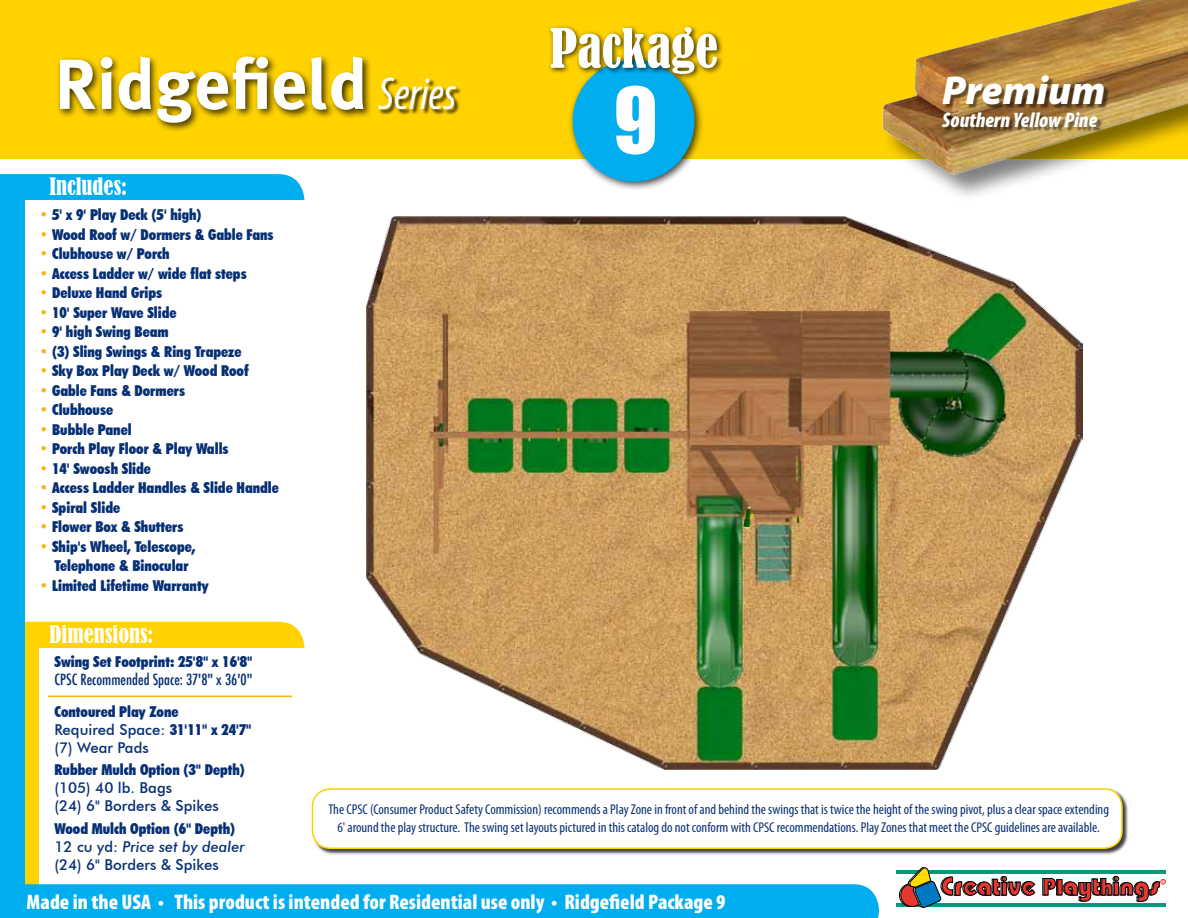
<style>
.page{position:relative;width:1188px;height:918px;background:#fff}
.page>*{position:absolute;margin:0;border:0;box-sizing:border-box;transform-origin:0 0}
.t1{font:84px "Impact";color:#fff}
.t2{font:700 70.65px "Meta Plus LF";color:#fff}
.t3{font:condensed 50.7px "Bernard";color:#fff}
.t4{font:italic 900 40.5px "Myriad Pro";color:#fff}
.t5{font:condensed 22.5px "Bernard";color:#fff}
.t6{font:900 condensed 21.15px "Myriad Pro";color:#fff}
.t7{font:italic 900 condensed 21px "Myriad Pro";color:#fff}
.t8{font:900 condensed 15px/18px "Futura BT";color:#073074}
.t9{font:500 15px/18px "Futura BT";color:#073074}
.t10{font:500 condensed 15px "Futura";color:#073074}
.t11{font:condensed 14.25px/18px "Myriad Pro";color:#073074;text-align:center}
.s1{font-family:"Myriad Pro";font-weight:400;font-style:italic;font-stretch:condensed;font-size:46.35px}
.s2{color:#fcb116}
.s3{font-weight:500;font-stretch:normal}
.s4{font-weight:900;font-stretch:condensed}
.s5{font-style:italic}
</style>
<div class="page">
<div style="left:25px;top:622px;width:279px;height:26px;background:#ffd200"></div>
<div style="left:0;top:174px;width:304px;height:26px;background:#00aeef"></div>
<div style="left:14px;top:627px;width:25px;height:278px;background:#ffd200"></div>
<hr style="left:48px;top:696px;width:244px;height:1px;background:#fcb116">
<div style="left:25px;top:884px;width:854px;height:34px;background:#00aeef"></div>
<div style="left:0;top:0;width:1188px;height:159px;background:#ffd200"></div>
<hr style="left:896px;top:903px;width:54px;height:3px;background:#009b7a">
<hr style="left:939px;top:903px;width:227px;height:3px;background:#009b7a">
<hr style="left:896px;top:870px;width:270px;height:3px;background:#009b7a">
<div style="left:1056px;top:879px;width:5px;height:16px;border:1px solid #000"></div>
<svg style="left:1042px;top:878px;width:14px;height:17px"></svg>
<svg style="left:1063px;top:876px;width:103px;height:26px"></svg>
<svg style="left:899px;top:884px;width:23px;height:22px"></svg>
<div style="left:899px;top:884px;width:23px;height:23px;border:1px solid #000;border-radius:50%"></div>
<div style="left:901px;top:884px;width:22px;height:22px;background:#e9362e;border-radius:50%"></div>
<div style="left:901px;top:884px;width:23px;height:23px;border:1px solid #000;border-radius:50%"></div>
<svg style="left:908px;top:867px;width:127px;height:41px"></svg>
<div style="left:379px;top:77px;width:83px;height:38px;background:#000;opacity:.75"></div>
<div style="left:57px;top:53px;width:316px;height:80px;background:#000;opacity:.75"></div>
<div style="left:0;top:176px;width:25px;height:742px;background:#00aeef"></div>
<img style="left:881px;top:0;width:307px;height:190px">
<div style="left:943px;top:77px;width:166px;height:55px;background:#000;opacity:.5"></div>
<div style="left:312px;top:788px;width:817px;height:67px;background:#000;opacity:.75"></div>
<div style="left:312px;top:789px;width:810px;height:59px;background:#fff;border-radius:18px"></div>
<div style="left:312px;top:788px;width:811px;height:61px;border:2px solid #ffd200;border-radius:18px"></div>
<img style="left:366px;top:216px;width:717px;height:553px">
<div style="left:567px;top:55px;width:137px;height:136px;background:#000;opacity:.75"></div>
<div style="left:573px;top:60px;width:122px;height:122px;background:#00aeef;border-radius:50%"></div>
<div style="left:548px;top:25px;width:175px;height:56px;background:#000;opacity:.75"></div>
<h2 class="t2" style="left:54px;top:44px;width:404px">Ridgefield <span class="s1">Series</span></h2>
<h3 class="t5" style="left:49px;top:174px;width:79px">Includes:</h3>
<p class="t8" style="left:40px;top:206px;width:164px"><span class="s2">•</span> 5' x 9' Play Deck (5' high)</p>
<p class="t8" style="left:40px;top:225px;width:236px"><span class="s2">•</span> Wood Roof w/ Dormers &amp; Gable Fans</p>
<p class="t8" style="left:40px;top:245px;width:132px"><span class="s2">•</span> Clubhouse w/ Porch</p>
<p class="t8" style="left:40px;top:264px;width:209px"><span class="s2">•</span> Access Ladder w/ wide flat steps</p>
<p class="t8" style="left:40px;top:284px;width:124px"><span class="s2">•</span> Deluxe Hand Grips</p>
<p class="t8" style="left:40px;top:303px;width:139px"><span class="s2">•</span> 10' Super Wave Slide</p>
<p class="t8" style="left:40px;top:323px;width:131px"><span class="s2">•</span> 9' high Swing Beam</p>
<p class="t8" style="left:40px;top:342px;width:204px"><span class="s2">•</span> (3) Sling Swings &amp; Ring Trapeze</p>
<p class="t8" style="left:40px;top:362px;width:211px"><span class="s2">•</span> Sky Box Play Deck w/ Wood Roof</p>
<p class="t8" style="left:40px;top:381px;width:147px"><span class="s2">•</span> Gable Fans &amp; Dormers</p>
<p class="t8" style="left:40px;top:401px;width:75px"><span class="s2">•</span> Clubhouse</p>
<p class="t8" style="left:40px;top:420px;width:94px"><span class="s2">•</span> Bubble Panel</p>
<p class="t8" style="left:40px;top:440px;width:191px"><span class="s2">•</span> Porch Play Floor &amp; Play Walls</p>
<p class="t8" style="left:40px;top:459px;width:113px"><span class="s2">•</span> 14' Swoosh Slide</p>
<p class="t8" style="left:40px;top:479px;width:241px"><span class="s2">•</span> Access Ladder Handles &amp; Slide Handle</p>
<p class="t8" style="left:40px;top:498px;width:82px"><span class="s2">•</span> Spiral Slide</p>
<p class="t8" style="left:40px;top:518px;width:145px"><span class="s2">•</span> Flower Box &amp; Shutters</p>
<p class="t8" style="left:40px;top:537px;width:158px;line-height:19.5px;text-align:center"><span class="s2">•</span> Ship's Wheel, Telescope,<br>Telephone &amp; Binocular</p>
<p class="t8" style="left:40px;top:576px;width:171px"><span class="s2">•</span> Limited Lifetime Warranty</p>
<h3 class="t5" style="left:49px;top:621px;width:106px">Dimensions:</h3>
<h3 class="t3" style="left:550px;top:19px;width:170px">Package</h3>
<h1 class="t1" style="left:613px;top:55px;width:46px">9</h1>
<h3 class="t4" style="left:942px;top:68px;width:165px">Premium</h3>
<h3 class="t7" style="left:942px;top:109px;width:156px">Southern Yellow Pine</h3>
<p class="t8" style="left:54px;top:653px;width:199px">Swing Set Footprint: 25'8" x 16'8"</p>
<p class="t10" style="left:54px;top:670px;width:199px">CPSC Recommended Space: 37'8" x 36'0"</p>
<p class="t8" style="left:54px;top:702px;width:199px">Contoured Play Zone<br><span class="s3">Required Space:</span> 31'11" x 24'7" <span class="s3">(7) Wear Pads</span></p>
<p class="t8" style="left:54px;top:761px;width:192px">Rubber Mulch Option (3" Depth)</p>
<p class="t9" style="left:54px;top:779px;width:166px">(105) 40 lb. Bags<br>(24) 6" Borders &amp; Spikes</p>
<p class="t9" style="left:54px;top:819px;width:192px"><span class="s4">Wood Mulch Option (6" Depth)<br></span>12 cu yd: <span class="s5">Price set by dealer </span>(24) 6" Borders &amp; Spikes</p>
<p class="t11" style="left:328px;top:800px;width:782px">The CPSC (Consumer Product Safety Commission) recommends a Play Zone in front of and behind the swings that is twice the height of the swing pivot, plus a clear space extending<br>6' around the play structure. The swing set layouts pictured in this catalog do not conform with CPSC recommendations. Play Zones that meet the CPSC guidelines are available.</p>
<h3 class="t6" style="left:27px;top:890px;width:701px">Made in the USA • This product is intended for Residential use only • Ridgefield Package 9</h3>
</div>
